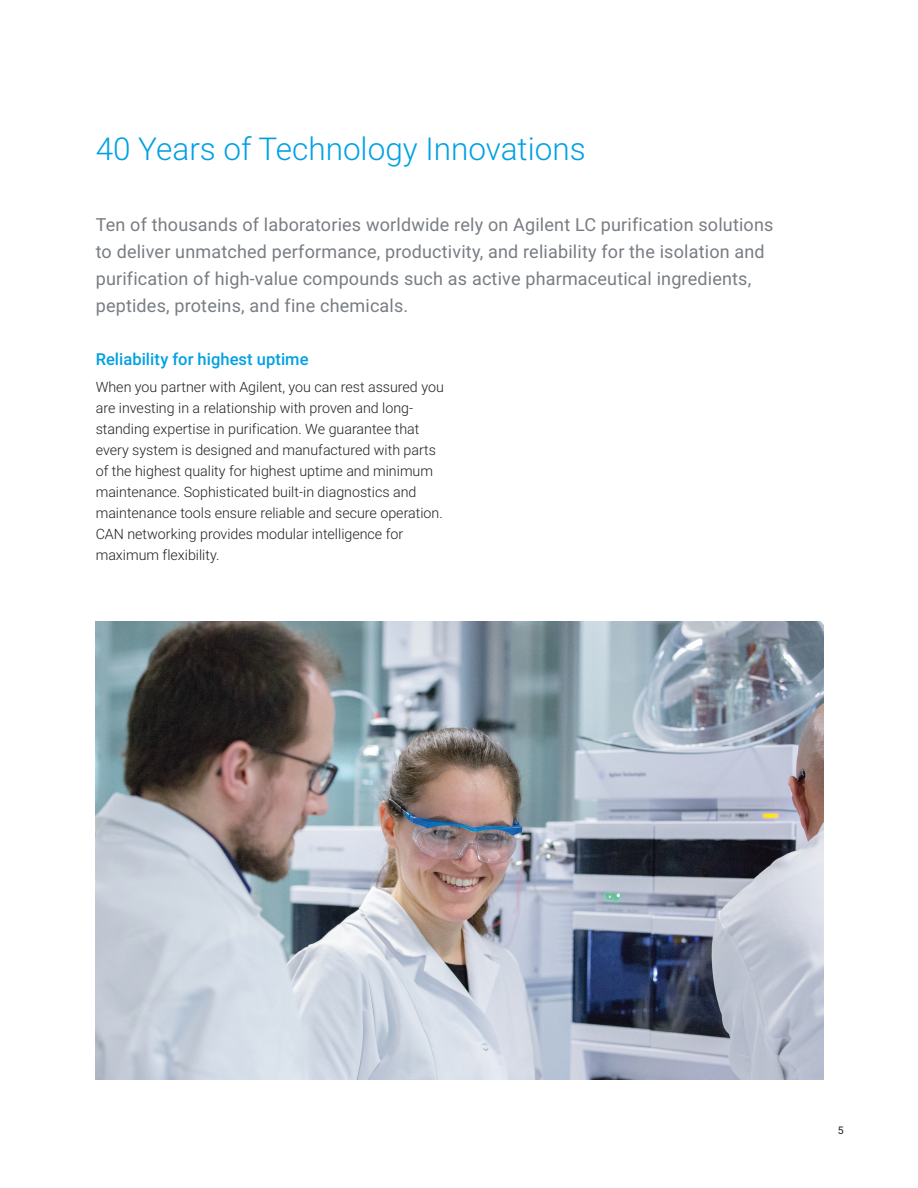
<style>
.page{position:relative;width:918px;height:1188px;background:#fff}
.page>*{position:absolute;margin:0;border:0;box-sizing:border-box;transform-origin:0 0}
.BROCHURE_int_head_bl{font:300 31.5px "Roboto";color:#00a1e3}
.BROCHURE_paragraph_g{font:18px/27px "Roboto";letter-spacing:.01em;color:#787d83}
.BROCHURE_subhead_blu{font:500 16.5px "Roboto";letter-spacing:.005em;color:#00a1e3}
.BROCHURE_text_black{font:300 14.25px/21px "Roboto";color:#231f20}
.t1{font:10.5px "Roboto";color:#231f20}
</style>
<div class="page">
<img style="left:96px;top:621px;width:728px;height:459px">
<p class="BROCHURE_int_head_bl" style="left:96px;top:127px;width:491px">40 Years of Technology Innovations</p>
<p class="BROCHURE_paragraph_g" style="left:96px;top:210px;width:679px">Ten of thousands of laboratories worldwide rely on Agilent LC purification solutions to deliver unmatched performance, productivity, and reliability for the isolation and purification of high-value compounds such as active pharmaceutical ingredients, peptides, proteins, and fine chemicals.</p>
<p class="BROCHURE_subhead_blu" style="left:96px;top:347px;width:214px">Reliability for highest uptime</p>
<p class="BROCHURE_text_black" style="left:96px;top:376px;width:350px">When you partner with Agilent, you can rest assured you are investing in a relationship with proven and long&shy;standing expertise in purification. We guarantee that every system is designed and manufactured with parts of the highest quality for highest uptime and minimum maintenance. Sophisticated built-in diagnostics and maintenance tools ensure reliable and secure operation.<br>CAN networking provides modular intelligence for maximum flexibility.</p>
<p class="t1" style="left:838px;top:1123px;width:7px">5</p>
</div>
